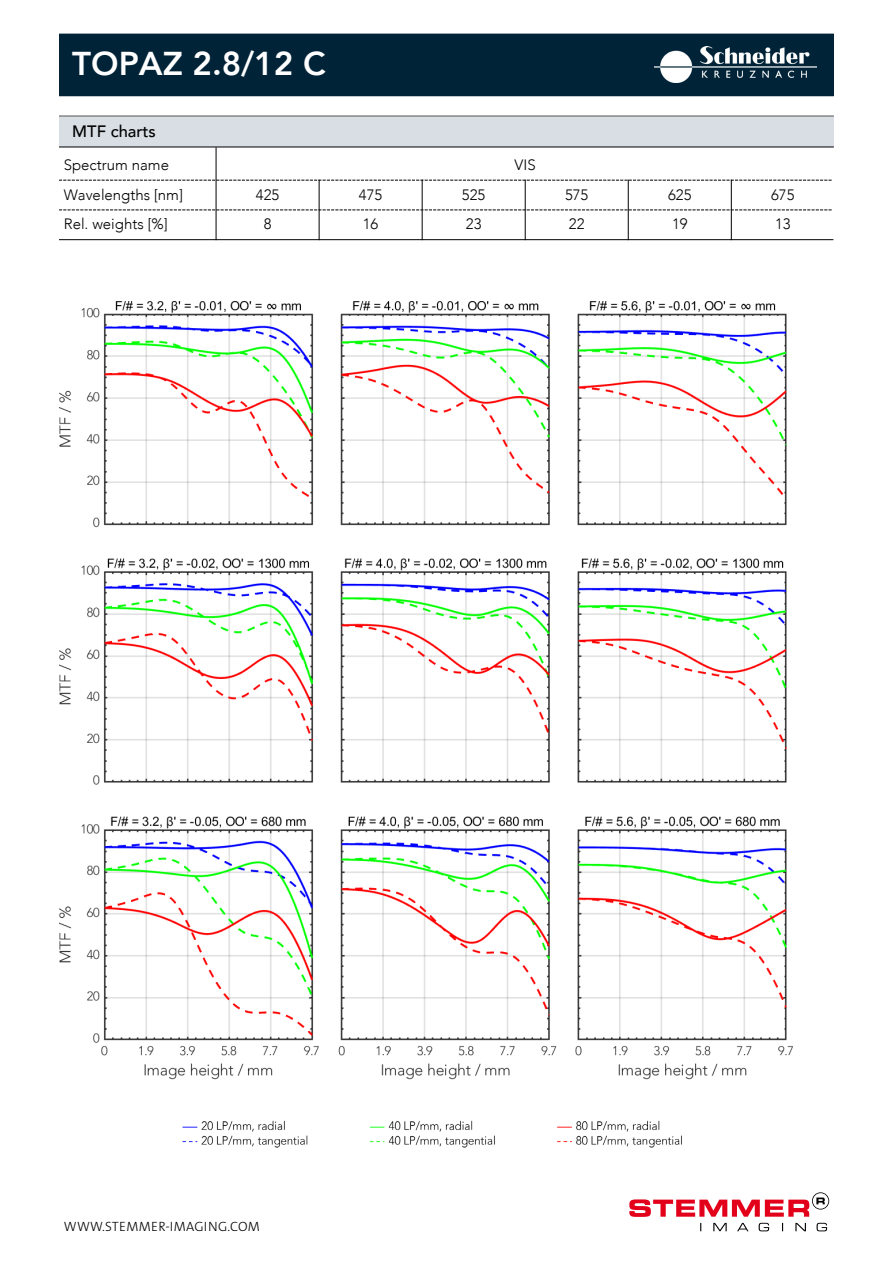
<style>
.page{position:relative;width:893px;height:1263px;background:#fff}
.page>*{position:absolute;margin:0;border:0;box-sizing:border-box;transform-origin:0 0}
.t1{font:800 33px "Avenir LT Com";color:#fff}
.t2{font:500 16.5px "Avenir LT Com";color:#000}
.t3{font:300 15px "Avenir LT Com";color:#000}
.t4{font:13.5px "The Sans LP3 Lig";letter-spacing:.025em;color:#000}
</style>
<div class="page">
<div style="left:68px;top:34px;width:765px;height:62px;background:#002337"></div>
<img style="left:655px;top:47px;width:161px;height:35px">
<hr style="left:60px;top:116px;width:773px;height:1px;background:#000">
<div style="left:68px;top:117px;width:765px;height:29px;background:#d8dee4"></div>
<hr style="left:60px;top:147px;width:773px;height:1px;background:#000">
<svg style="left:60px;top:180px;width:772px;height:1px"></svg>
<svg style="left:60px;top:209px;width:772px;height:1px"></svg>
<hr style="left:60px;top:239px;width:773px;height:1px;background:#000">
<hr style="left:216px;top:148px;width:1px;height:92px;background:#000">
<hr style="left:319px;top:180px;width:1px;height:60px;background:#000">
<hr style="left:422px;top:180px;width:1px;height:60px;background:#000">
<hr style="left:525px;top:180px;width:1px;height:60px;background:#000">
<hr style="left:628px;top:180px;width:1px;height:60px;background:#000">
<hr style="left:731px;top:180px;width:1px;height:60px;background:#000">
<img style="left:60px;top:301px;width:733px;height:779px">
<img style="left:182px;top:1120px;width:500px;height:28px">
<svg style="left:629px;top:1192px;width:200px;height:39px"></svg>
<h1 class="t1" style="left:72px;top:44px;width:255px">TOPAZ 2.8/12 C</h1>
<p class="t2" style="left:72px;top:121px;width:85px">MTF charts</p>
<p class="t3" style="left:64px;top:156px;width:107px">Spectrum name</p>
<p class="t3" style="left:515px;top:156px;width:23px">VIS</p>
<p class="t3" style="left:64px;top:185px;width:121px">Wavelengths [nm]</p>
<p class="t3" style="left:256px;top:185px;width:25px">425</p>
<p class="t3" style="left:359px;top:185px;width:25px">475</p>
<p class="t3" style="left:462px;top:185px;width:25px">525</p>
<p class="t3" style="left:565px;top:185px;width:25px">575</p>
<p class="t3" style="left:668px;top:185px;width:25px">625</p>
<p class="t3" style="left:771px;top:185px;width:25px">675</p>
<p class="t3" style="left:64px;top:215px;width:105px">Rel. weights [%]</p>
<p class="t3" style="left:264px;top:215px;width:9px">8</p>
<p class="t3" style="left:363px;top:215px;width:17px">16</p>
<p class="t3" style="left:466px;top:215px;width:17px">23</p>
<p class="t3" style="left:569px;top:215px;width:17px">22</p>
<p class="t3" style="left:672px;top:215px;width:17px">19</p>
<p class="t3" style="left:775px;top:215px;width:17px">13</p>
<p class="t4" style="left:64px;top:1215px;width:197px">WWW.STEMMER-IMAGING.COM</p>
<p class="t4" style="left:64px;top:1218px;width:197px">WWW.STEMMER-IMAGING.COM</p>
</div>
